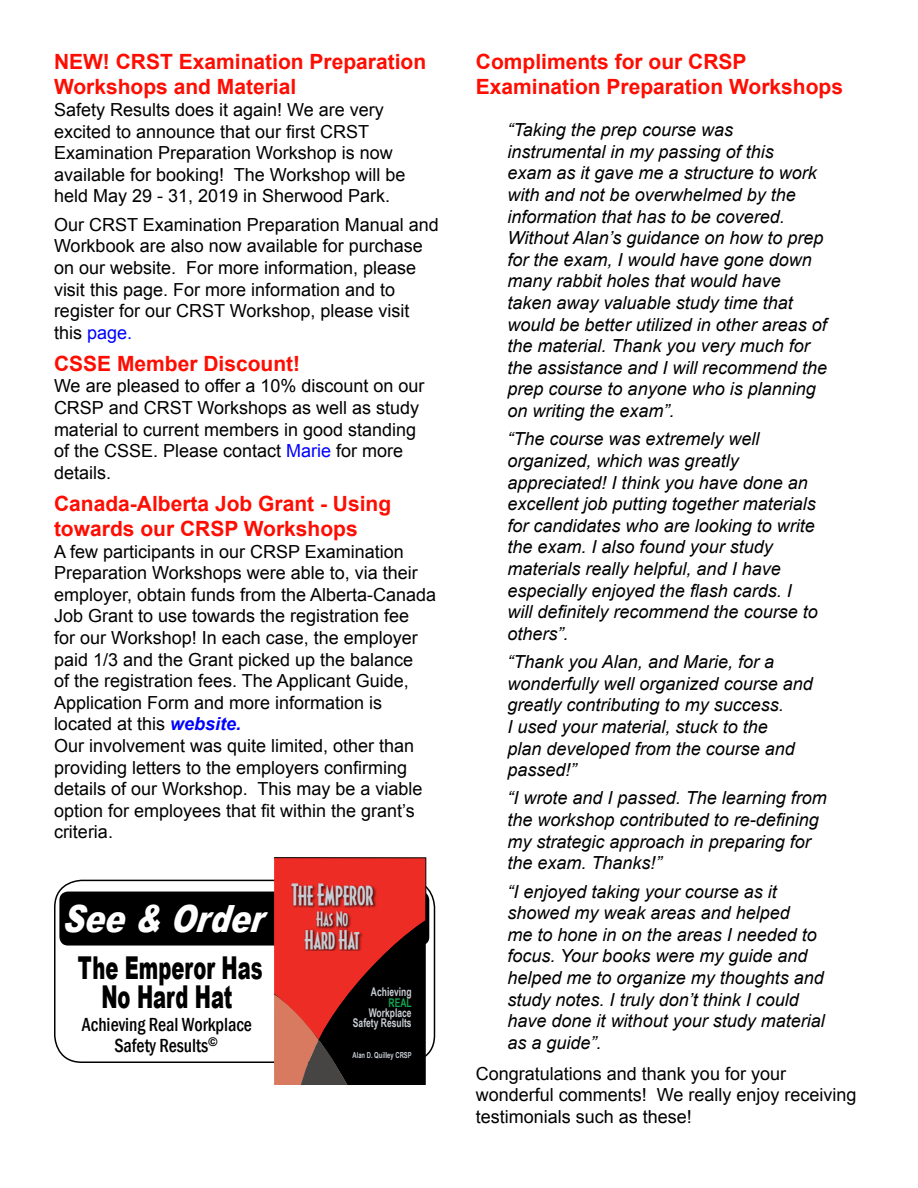
<style>
.page{position:relative;width:918px;height:1188px;background:#fff}
.page>*{position:absolute;margin:0;border:0;box-sizing:border-box;transform-origin:0 0}
.t1{font:italic 900 37.5px "Arial";color:#fff;scale:.8 1}
.t2{font:900 31.5px/28.5px "Arial";color:#000;text-align:center;scale:.62 1}
.t3{font:28.2px "Decotura ICG";letter-spacing:-.01em;color:#c9cdd3;scale:.86 1}
.t4{font:24.75px "Decotura ICG";letter-spacing:-.01em;color:#c9cdd3;scale:.86 1}
.t5{font:700 21px/25.2px "Arial";color:#fe0d02}
.t6{font:500 condensed 19.5px/21px "Franklin Gothic";color:#000;text-align:center;scale:.93 1}
.t7{font:18.9px "Decotura ICG";color:#c9cdd3;scale:.86 1}
.t8{font:italic 18px/21.6px "Arial";color:#000}
.t9{font:18px/21.6px "Arial";color:#000}
.t10{font:700 12px/10.4px "Arial Narrow";color:#c9cdd3;text-align:right;scale:.86 1}
.t11{font:700 12px "Arial Narrow";color:#10a652;scale:.86 1}
.t12{font:700 8.25px "Arial Narrow";color:#c9cdd3;scale:.86 1}
.s1{color:#00f}
.s2{font-weight:700;font-style:italic;color:#00f}
</style>
<div class="page">
<div style="left:54px;top:880px;width:381px;height:183px;border:2px solid #000;border-radius:27px"></div>
<div style="left:59px;top:892px;width:370px;height:54px;background:#000;border-radius:9px"></div>
<svg style="left:173px;top:857px;width:253px;height:228px"></svg>
<div style="left:291px;top:884px;width:86px;height:67px;background:#000;opacity:.75"></div>
<p class="t5" style="left:54px;top:50px;width:374px">NEW! CRST Examination Preparation<br>Workshops and Material</p>
<p class="t9" style="left:54px;top:99px;width:353px">Safety Results does it again! We are very excited to announce that our first CRST Examination Preparation Workshop is now available for booking! The Workshop will be held May 29 - 31, 2019 in Sherwood Park.</p>
<p class="t9" style="left:54px;top:214px;width:386px">Our CRST Examination Preparation Manual and Workbook are also now available for purchase on our website. For more information, please visit this page. For more information and to register for our CRST Workshop, please visit this <span class="s1">page.</span></p>
<p class="t5" style="left:54px;top:352px;width:248px">CSSE Member Discount!</p>
<p class="t9" style="left:54px;top:375px;width:372px">We are pleased to offer a 10% discount on our CRSP and CRST Workshops as well as study material to current members in good standing of the CSSE. Please contact <span class="s1">Marie</span> for more details.</p>
<p class="t5" style="left:54px;top:491px;width:339px">Canada-Alberta Job Grant - Using towards our CRSP Workshops</p>
<p class="t9" style="left:54px;top:541px;width:384px">A few participants in our CRSP Examination Preparation Workshops were able to, via their employer, obtain funds from the Alberta-Canada Job Grant to use towards the registration fee<br>for our Workshop! In each case, the employer paid 1/3 and the Grant picked up the balance<br>of the registration fees. The Applicant Guide, Application Form and more information is located at this <span class="s2">website.<br></span>Our involvement was quite limited, other than providing letters to the employers confirming details of our Workshop. This may be a viable option for employees that fit within the grant’s criteria.</p>
<h1 class="t1" style="left:62px;top:895px;width:252px">See &amp; Order</h1>
<h2 class="t2" style="left:78px;top:953px;width:300px">The Emperor Has<br>No Hard Hat</h2>
<p class="t6" style="left:82px;top:1014px;width:184px">Achieving Real Workplace<br>Safety Results<sup>©</sup></p>
<h3 class="t3" style="left:291px;top:877px;width:97px">The Emperor</h3>
<p class="t7" style="left:317px;top:907px;width:38px">Has No</p>
<h3 class="t4" style="left:305px;top:924px;width:66px">Hard Hat</h3>
<p class="t10" style="left:371px;top:986px;width:49px">Achieving</p>
<p class="t11" style="left:389px;top:993px;width:28px">REAL</p>
<p class="t10" style="left:353px;top:1007px;width:70px">Workplace<br>Safety Results</p>
<p class="t12" style="left:353px;top:1049px;width:70px">Alan D. Quilley CRSP</p>
<p class="t5" style="left:476px;top:50px;width:369px">Compliments for our CRSP<br>Examination Preparation Workshops</p>
<p class="t8" style="left:508px;top:119px;width:321px">“Taking the prep course was instrumental in my passing of this<br>exam as it gave me a structure to work with and not be overwhelmed by the information that has to be covered.<br>Without Alan’s guidance on how to prep for the exam, I would have gone down many rabbit holes that would have taken away valuable study time that would be better utilized in other areas of the material. Thank you very much for the assistance and I will recommend the prep course to anyone who is planning on writing the exam”.</p>
<p class="t8" style="left:508px;top:429px;width:312px">“The course was extremely well organized, which was greatly appreciated! I think you have done an excellent job putting together materials for candidates who are looking to write the exam. I also found your study materials really helpful, and I have especially enjoyed the flash cards. I will definitely recommend the course to others”.</p>
<p class="t8" style="left:508px;top:651px;width:307px">“Thank you Alan, and Marie, for a wonderfully well organized course and greatly contributing to my success.<br>I used your material, stuck to the<br>plan developed from the course and passed!”</p>
<p class="t8" style="left:508px;top:788px;width:321px">“I wrote and I passed. The learning from the workshop contributed to re-defining my strategic approach in preparing for the exam. Thanks!”</p>
<p class="t8" style="left:508px;top:881px;width:319px">“I enjoyed taking your course as it showed my weak areas and helped<br>me to hone in on the areas I needed to focus. Your books were my guide and helped me to organize my thoughts and study notes. I truly don’t think I could have done it without your study material as a guide”.</p>
<p class="t9" style="left:476px;top:1063px;width:382px">Congratulations and thank you for your wonderful comments! We really enjoy receiving testimonials such as these!</p>
</div>
